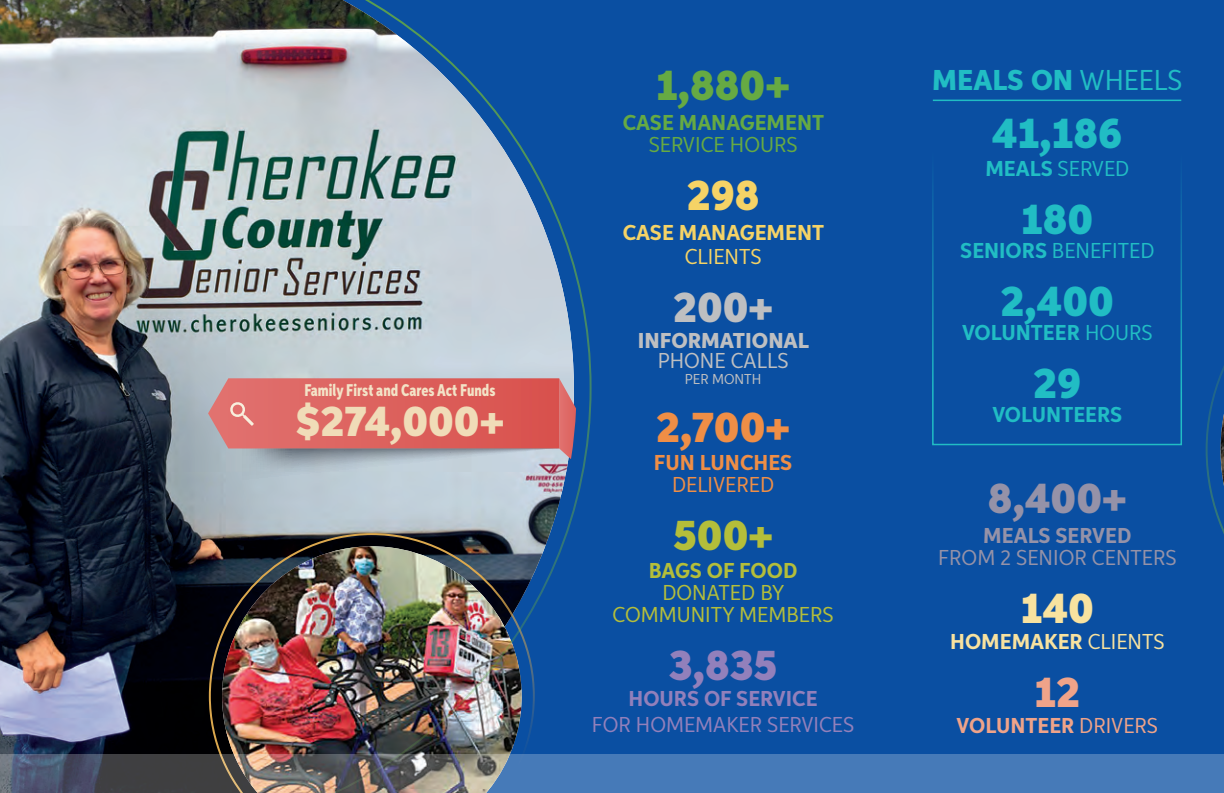
<style>
.page{position:relative;width:1224px;height:793px;background:#0a4fa2}
.page>*{position:absolute;margin:0;border:0;box-sizing:border-box;transform-origin:0 0}
.t1{font:900 43.2px "Aspira X Nar";color:#21bdc4;scale:1.11 1}
.t2{font:900 43.2px "Aspira X Nar";color:#f0dcb8;scale:1.11 1}
.t3{font:900 43.2px "Aspira X Nar";color:#66aa43;scale:1.11 1}
.t4{font:900 43.2px "Aspira X Nar";color:#ef8e46;scale:1.11 1}
.t5{font:900 43.2px "Aspira X Nar";color:#9592a8;scale:1.11 1}
.t6{font:900 43.2px "Aspira X Nar";color:#9280bb;scale:1.11 1}
.t7{font:900 43.2px "Aspira X Nar";color:#bebfc1;scale:1.11 1}
.t8{font:900 43.2px "Aspira X Nar";color:#b4be3a;scale:1.11 1}
.t9{font:900 43.2px "Aspira X Nar";color:#f5d366;scale:1.11 1}
.t10{font:900 43.2px "Aspira X Nar";color:#f8e29f;scale:1.11 1}
.t11{font:900 43.2px "Aspira X Nar";color:#efa389;scale:1.11 1}
.t12{font:800 28.8px "Aspira X Nar";color:#21bdc4;scale:1.11 1}
.t13{font:21.6px "Aspira X Nar";color:#21bdc4;scale:1.11 1}
.t14{font:21.6px "Aspira X Nar";color:#b4be3a;scale:1.11 1}
.t15{font:700 21.6px "Aspira X Nar";color:#21bdc4;scale:1.11 1}
.t16{font:21.6px "Aspira X Nar";color:#9280bb;scale:1.11 1}
.t17{font:21.6px "Aspira X Nar";color:#9592a8;scale:1.11 1}
.t18{font:700 21.6px "Aspira X Nar";color:#f8e29f;scale:1.11 1}
.t19{font:700 21.6px "Aspira X Nar";color:#efa389;scale:1.11 1}
.t20{font:700 21.6px "Aspira X Nar";color:#66aa43;scale:1.11 1}
.t21{font:700 21.6px "Aspira X Nar";color:#f5d366;scale:1.11 1}
.t22{font:700 21.6px "Aspira X Nar";color:#9280bb;scale:1.11 1}
.t23{font:800 21.6px "Aspira X Nar";color:#bebfc1;scale:1.11 1}
.t24{font:21.6px "Aspira X Nar";color:#66aa43;scale:1.11 1}
.t25{font:700 21.6px "Aspira X Nar";color:#9592a8;scale:1.11 1}
.t26{font:21.6px "Aspira X Nar";color:#bebfc1;scale:1.11 1}
.t27{font:700 21.6px "Aspira X Nar";color:#ef8e46;scale:1.11 1}
.t28{font:700 21.6px "Aspira X Nar";color:#b4be3a;scale:1.11 1}
.t29{font:21.6px "Aspira X Nar";color:#ef8e46;scale:1.11 1}
.t30{font:21.6px "Aspira X Nar";color:#f5d366;scale:1.11 1}
.t31{font:800 17px "Aspira XXX Nar";color:#f3e3c7}
.t32{font:14.4px "Aspira X Nar";color:#bebfc1;scale:1.11 1}
.s1{font-weight:400}
.s2{font-weight:700}
</style>
<div class="page">
<hr style="left:933px;top:100px;width:248px;height:1px;background:#21bdc4">
<div style="left:932px;top:104px;width:250px;height:341px;border:2px solid #21bdc4"></div>
<img style="left:0;top:0;width:592px;height:753px">
<svg style="left:0;top:753px;width:1224px;height:40px;background:#527095"></svg>
<svg style="left:1205px;top:366px;width:19px;height:168px"></svg>
<p class="t31" style="left:304px;top:380px;width:193px">Family First and Cares Act Funds</p>
<p class="t2" style="left:295px;top:395px;width:190px">$274,000+</p>
<p class="t3" style="left:656px;top:58px;width:122px">1,880+</p>
<p class="t20" style="left:623px;top:109px;width:183px">CASE MANAGEMENT</p>
<p class="t24" style="left:649px;top:131px;width:136px">SERVICE HOURS</p>
<p class="t9" style="left:687px;top:168px;width:67px">298</p>
<p class="t21" style="left:623px;top:219px;width:183px">CASE MANAGEMENT</p>
<p class="t30" style="left:685px;top:243px;width:71px">CLIENTS</p>
<p class="t7" style="left:673px;top:280px;width:92px">200+</p>
<p class="t23" style="left:638px;top:327px;width:156px">INFORMATIONAL</p>
<p class="t26" style="left:658px;top:347px;width:119px">PHONE CALLS</p>
<p class="t32" style="left:685px;top:370px;width:70px">PER MONTH</p>
<p class="t4" style="left:656px;top:400px;width:122px">2,700+</p>
<p class="t27" style="left:654px;top:449px;width:126px">FUN LUNCHES</p>
<p class="t29" style="left:672px;top:471px;width:93px">DELIVERED</p>
<p class="t8" style="left:673px;top:508px;width:92px">500+</p>
<p class="t28" style="left:649px;top:557px;width:135px">BAGS OF FOOD</p>
<p class="t14" style="left:662px;top:579px;width:112px">DONATED BY</p>
<p class="t14" style="left:613px;top:601px;width:201px">COMMUNITY MEMBERS</p>
<p class="t6" style="left:669px;top:638px;width:99px">3,835</p>
<p class="t22" style="left:628px;top:685px;width:172px">HOURS OF SERVICE</p>
<p class="t16" style="left:592px;top:711px;width:238px">FOR HOMEMAKER SERVICES</p>
<p class="t12" style="left:932px;top:63px;width:227px">MEALS ON <span class="s1">WHEELS</span></p>
<p class="t1" style="left:992px;top:107px;width:119px">41,186</p>
<p class="t13" style="left:985px;top:156px;width:131px"><span class="s2">MEALS</span> SERVED</p>
<p class="t1" style="left:1021px;top:193px;width:66px">180</p>
<p class="t13" style="left:960px;top:238px;width:176px"><span class="s2">SENIORS</span> BENEFITED</p>
<p class="t1" style="left:1000px;top:275px;width:104px">2,400</p>
<p class="t15" style="left:962px;top:320px;width:173px">VOLUNTEER <span class="s1">HOURS</span></p>
<p class="t1" style="left:1033px;top:357px;width:45px">29</p>
<p class="t15" style="left:992px;top:402px;width:118px">VOLUNTEERS</p>
<p class="t5" style="left:988px;top:471px;width:126px">8,400+</p>
<p class="t25" style="left:983px;top:522px;width:135px">MEALS SERVED</p>
<p class="t17" style="left:938px;top:544px;width:216px">FROM 2 SENIOR CENTERS</p>
<p class="t10" style="left:1021px;top:581px;width:68px">140</p>
<p class="t18" style="left:950px;top:628px;width:195px">HOMEMAKER <span class="s1">CLIENTS</span></p>
<p class="t11" style="left:1034px;top:665px;width:43px">12</p>
<p class="t19" style="left:956px;top:712px;width:183px">VOLUNTEER <span class="s1">DRIVERS</span></p>
</div>
